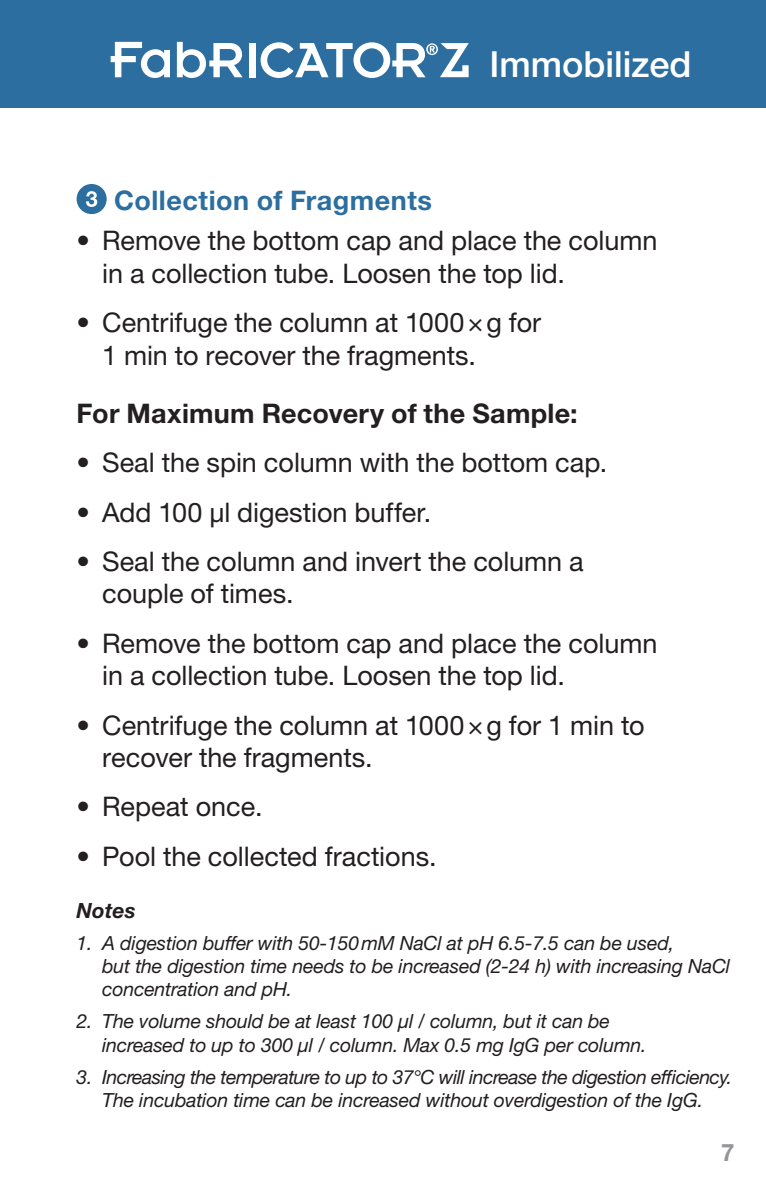
<style>
.page{position:relative;width:766px;height:1191px;background:#fff}
.page>*{position:absolute;margin:0;border:0;box-sizing:border-box;transform-origin:0 0}
.t1{font:500 36px "Helvetica Neue";color:#fff}
.t2{font:27px/32.4px "Helvetica Neue LT Pro";color:#231f20}
.t3{font:700 27px "Helvetica Neue LT Pro";letter-spacing:.01em;color:#231f20}
.t4{font:700 27px "Helvetica Neue LT Pro";letter-spacing:.015em;color:#2b6e9f}
.t5{font:700 24px "Helvetica Neue LT Pro";color:#939598}
.t6{font:italic 700 21px "Helvetica Neue LT Pro";color:#231f20}
.t7{font:italic 19.5px/23.4px "Helvetica Neue LT Pro";letter-spacing:-.01em;color:#231f20}
.t8{font:italic 19.5px/23.4px "Helvetica Neue LT Pro";letter-spacing:-.03em;color:#231f20;text-align:center}
</style>
<div class="page">
<div style="left:0;top:0;width:765px;height:108px;background:#2b6e9f"></div>
<div style="left:77px;top:184px;width:30px;height:30px;background:#2b6e9f;border-radius:50%"></div>
<svg style="left:86px;top:191px;width:11px;height:16px"></svg>
<svg style="left:111px;top:42px;width:59px;height:36px"></svg>
<svg style="left:177px;top:42px;width:65px;height:36px"></svg>
<div style="left:249px;top:43px;width:6px;height:34px;background:#fff"></div>
<svg style="left:260px;top:42px;width:208px;height:36px"></svg>
<p class="t1" style="left:489px;top:42px;width:204px">Immobilized</p>
<p class="t4" style="left:114px;top:183px;width:319px">Collection of Fragments</p>
<p class="t2" style="left:102px;top:224px;width:556px;text-indent:-26px">• Remove the bottom cap and place the column in a collection tube. Loosen the top lid.</p>
<p class="t2" style="left:102px;top:306px;width:440px;text-indent:-26px">• Centrifuge the column at 1000×g for<br>1 min to recover the fragments.</p>
<p class="t3" style="left:77px;top:396px;width:502px">For Maximum Recovery of the Sample:</p>
<p class="t2" style="left:77px;top:445px;width:532px">• Seal the spin column with the bottom cap.</p>
<p class="t2" style="left:77px;top:495px;width:356px">• Add 100 μl digestion buffer.</p>
<p class="t2" style="left:102px;top:544px;width:483px;text-indent:-26px">• Seal the column and invert the column a couple of times.</p>
<p class="t2" style="left:102px;top:626px;width:556px;text-indent:-26px">• Remove the bottom cap and place the column in a collection tube. Loosen the top lid.</p>
<p class="t2" style="left:102px;top:708px;width:544px;text-indent:-26px">• Centrifuge the column at 1000×g for 1 min to recover the fragments.</p>
<p class="t2" style="left:77px;top:790px;width:187px">• Repeat once.</p>
<p class="t2" style="left:77px;top:839px;width:361px">• Pool the collected fractions.</p>
<p class="t6" style="left:77px;top:897px;width:60px">Notes</p>
<p class="t7" style="left:102px;top:930px;width:629px;text-indent:-26px">1. A digestion buffer with 50-150mM NaCl at pH 6.5-7.5 can be used,<br>but the digestion time needs to be increased (2-24 h) with increasing NaCl concentration and pH.</p>
<p class="t7" style="left:102px;top:1009px;width:546px;text-indent:-26px">2. The volume should be at least 100 μl / column, but it can be increased to up to 300 μl / column. Max 0.5 mg IgG per column.</p>
<p class="t8" style="left:77px;top:1064px;width:657px">3. Increasing the temperature to up to 37°C will increase the digestion efficiency.<br>The incubation time can be increased without overdigestion of the IgG.</p>
<p class="t5" style="left:720px;top:1137px;width:15px">7</p>
</div>
